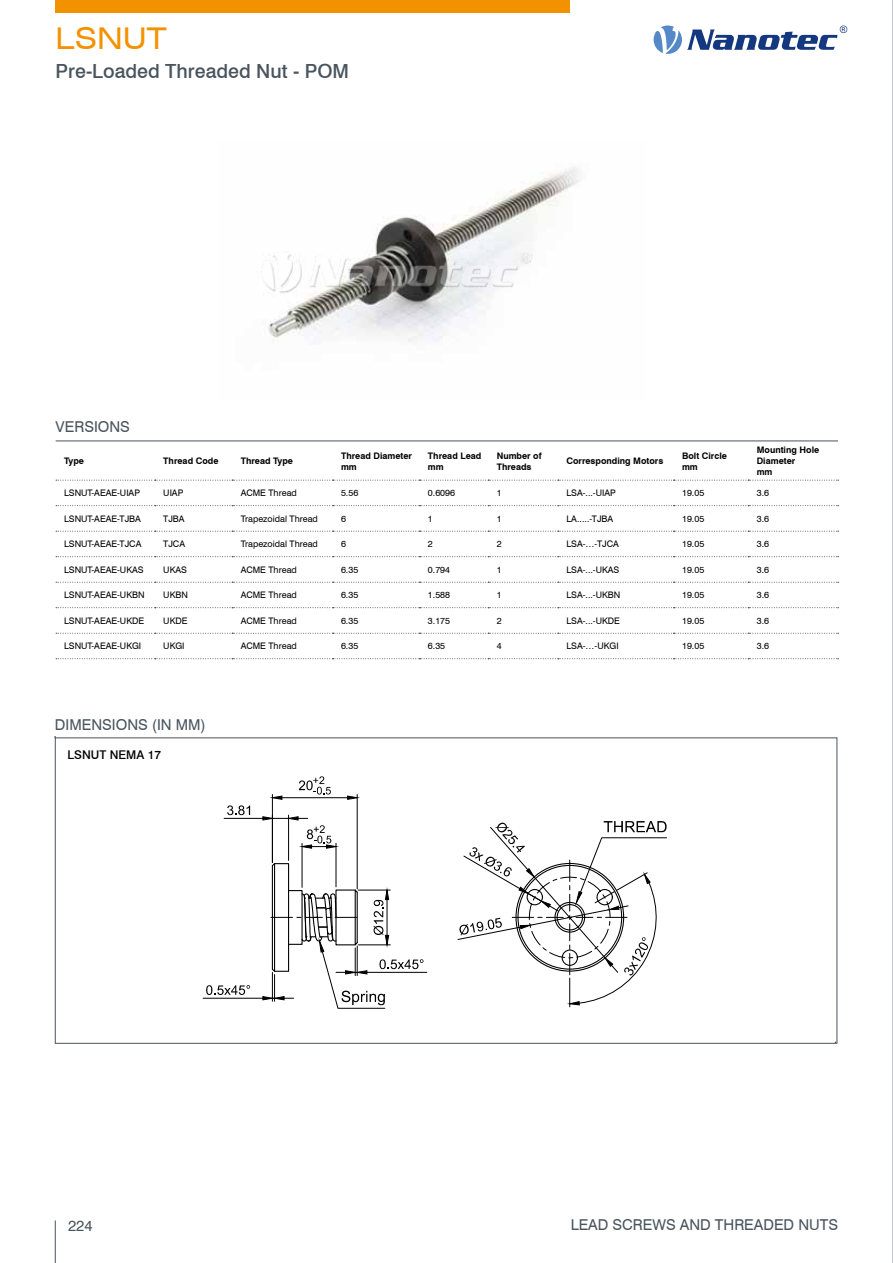
<style>
.page{position:relative;width:893px;height:1263px;background:#fff}
.page>*{position:absolute;margin:0;border:0;box-sizing:border-box;transform-origin:0 0}
.t1{font:expanded 30px "Swiss 721 BT";color:#f39200}
.t2{font:500 19.5px "Swiss 721 BT";color:#49545d}
.t3{font:15px "Swiss 721 BT";color:#49545d}
.t4{font:500 12px "Swiss 721 BT";color:#000}
.t5{font:9px "Swiss 721 BT";color:#000}
.t6{font:700 9px/10.8px "Swiss 721 BT";color:#000}
</style>
<div class="page">
<hr style="left:55px;top:1220px;width:1px;height:43px;background:#49545d">
<div style="left:55px;top:0;width:515px;height:13px;background:#f39200"></div>
<svg style="left:654px;top:26px;width:193px;height:28px"></svg>
<img style="left:268px;top:167px;width:313px;height:175px">
<hr style="left:56px;top:441px;width:782px;height:1px;background:#49545d">
<svg style="left:56px;top:480px;width:783px;height:1px"></svg>
<svg style="left:56px;top:505px;width:783px;height:1px"></svg>
<svg style="left:56px;top:531px;width:783px;height:1px"></svg>
<svg style="left:56px;top:556px;width:783px;height:1px"></svg>
<svg style="left:56px;top:582px;width:783px;height:1px"></svg>
<svg style="left:56px;top:607px;width:783px;height:1px"></svg>
<svg style="left:56px;top:633px;width:783px;height:1px"></svg>
<svg style="left:56px;top:658px;width:783px;height:1px"></svg>
<hr style="left:288px;top:815px;width:1px;height:45px;background:#000">
<hr style="left:224px;top:818px;width:39px;height:1px;background:#000">
<svg style="left:227px;top:805px;width:23px;height:10px"></svg>
<hr style="left:302px;top:843px;width:1px;height:44px;background:#000">
<hr style="left:336px;top:843px;width:1px;height:44px;background:#000">
<svg style="left:262px;top:816px;width:75px;height:33px"></svg>
<hr style="left:272px;top:794px;width:1px;height:68px;background:#000">
<hr style="left:357px;top:794px;width:1px;height:95px;background:#000">
<hr style="left:282px;top:797px;width:66px;height:1px;background:#000">
<svg style="left:272px;top:795px;width:11px;height:5px"></svg>
<svg style="left:347px;top:795px;width:11px;height:5px"></svg>
<svg style="left:299px;top:776px;width:32px;height:18px"></svg>
<svg style="left:457px;top:821px;width:210px;height:186px"></svg>
<hr style="left:203px;top:998px;width:60px;height:1px;background:#000">
<svg style="left:206px;top:985px;width:44px;height:10px"></svg>
<hr style="left:367px;top:972px;width:60px;height:1px;background:#000">
<svg style="left:262px;top:861px;width:161px;height:148px"></svg>
<img style="left:262px;top:244px;width:282px;height:67px">
<hr style="left:892px;top:0;width:1px;height:1263px;background:#8b949f">
<h1 class="t1" style="left:56px;top:21px;width:112px">LSNUT</h1>
<h2 class="t2" style="left:56px;top:59px;width:295px">Pre-Loaded Threaded Nut - POM</h2>
<h3 class="t3" style="left:56px;top:418px;width:76px">VERSIONS</h3>
<p class="t6" style="left:64px;top:456px;width:21px">Type</p>
<p class="t6" style="left:163px;top:456px;width:57px">Thread Code</p>
<p class="t6" style="left:241px;top:456px;width:54px">Thread Type</p>
<p class="t6" style="left:341px;top:450px;width:73px">Thread Diameter mm</p>
<p class="t6" style="left:428px;top:450px;width:55px">Thread Lead mm</p>
<p class="t6" style="left:497px;top:450px;width:46px">Number of<br>Threads</p>
<p class="t6" style="left:566px;top:456px;width:98px">Corresponding Motors</p>
<p class="t6" style="left:682px;top:450px;width:46px">Bolt Circle mm</p>
<p class="t6" style="left:757px;top:445px;width:64px">Mounting Hole<br>Diameter<br>mm</p>
<p class="t5" style="left:64px;top:488px;width:77px">LSNUT-AEAE-UIAP</p>
<p class="t5" style="left:163px;top:488px;width:22px">UIAP</p>
<p class="t5" style="left:241px;top:488px;width:58px">ACME Thread</p>
<p class="t5" style="left:341px;top:488px;width:19px">5.56</p>
<p class="t5" style="left:428px;top:488px;width:29px">0.6096</p>
<p class="t5" style="left:497px;top:488px;width:6px">1</p>
<p class="t5" style="left:566px;top:488px;width:51px">LSA-...-UIAP</p>
<p class="t5" style="left:682px;top:488px;width:24px">19.05</p>
<p class="t5" style="left:757px;top:488px;width:14px">3.6</p>
<p class="t5" style="left:64px;top:513px;width:78px">LSNUT-AEAE-TJBA</p>
<p class="t5" style="left:163px;top:513px;width:23px">TJBA</p>
<p class="t5" style="left:241px;top:513px;width:79px">Trapezoidal Thread</p>
<p class="t5" style="left:341px;top:513px;width:6px">6</p>
<p class="t5" style="left:428px;top:513px;width:6px">1</p>
<p class="t5" style="left:497px;top:513px;width:6px">1</p>
<p class="t5" style="left:566px;top:513px;width:48px">LA.....-TJBA</p>
<p class="t5" style="left:682px;top:513px;width:24px">19.05</p>
<p class="t5" style="left:757px;top:513px;width:14px">3.6</p>
<p class="t5" style="left:64px;top:539px;width:79px">LSNUT-AEAE-TJCA</p>
<p class="t5" style="left:163px;top:539px;width:23px">TJCA</p>
<p class="t5" style="left:241px;top:539px;width:79px">Trapezoidal Thread</p>
<p class="t5" style="left:341px;top:539px;width:6px">6</p>
<p class="t5" style="left:428px;top:539px;width:6px">2</p>
<p class="t5" style="left:497px;top:539px;width:6px">2</p>
<p class="t5" style="left:566px;top:539px;width:54px">LSA-…-TJCA</p>
<p class="t5" style="left:682px;top:539px;width:24px">19.05</p>
<p class="t5" style="left:757px;top:539px;width:14px">3.6</p>
<p class="t5" style="left:64px;top:564px;width:81px">LSNUT-AEAE-UKAS</p>
<p class="t5" style="left:163px;top:564px;width:25px">UKAS</p>
<p class="t5" style="left:241px;top:564px;width:58px">ACME Thread</p>
<p class="t5" style="left:341px;top:564px;width:19px">6.35</p>
<p class="t5" style="left:428px;top:564px;width:24px">0.794</p>
<p class="t5" style="left:497px;top:564px;width:6px">1</p>
<p class="t5" style="left:566px;top:564px;width:54px">LSA-...-UKAS</p>
<p class="t5" style="left:682px;top:564px;width:24px">19.05</p>
<p class="t5" style="left:757px;top:564px;width:14px">3.6</p>
<p class="t5" style="left:64px;top:590px;width:82px">LSNUT-AEAE-UKBN</p>
<p class="t5" style="left:163px;top:590px;width:26px">UKBN</p>
<p class="t5" style="left:241px;top:590px;width:58px">ACME Thread</p>
<p class="t5" style="left:341px;top:590px;width:19px">6.35</p>
<p class="t5" style="left:428px;top:590px;width:24px">1.588</p>
<p class="t5" style="left:497px;top:590px;width:6px">1</p>
<p class="t5" style="left:566px;top:590px;width:55px">LSA-...-UKBN</p>
<p class="t5" style="left:682px;top:590px;width:24px">19.05</p>
<p class="t5" style="left:757px;top:590px;width:14px">3.6</p>
<p class="t5" style="left:64px;top:615px;width:82px">LSNUT-AEAE-UKDE</p>
<p class="t5" style="left:163px;top:615px;width:26px">UKDE</p>
<p class="t5" style="left:241px;top:615px;width:58px">ACME Thread</p>
<p class="t5" style="left:341px;top:615px;width:19px">6.35</p>
<p class="t5" style="left:428px;top:615px;width:24px">3.175</p>
<p class="t5" style="left:497px;top:615px;width:6px">2</p>
<p class="t5" style="left:566px;top:615px;width:55px">LSA-...-UKDE</p>
<p class="t5" style="left:682px;top:615px;width:24px">19.05</p>
<p class="t5" style="left:757px;top:615px;width:14px">3.6</p>
<p class="t5" style="left:64px;top:641px;width:79px">LSNUT-AEAE-UKGI</p>
<p class="t5" style="left:163px;top:641px;width:23px">UKGI</p>
<p class="t5" style="left:241px;top:641px;width:58px">ACME Thread</p>
<p class="t5" style="left:341px;top:641px;width:19px">6.35</p>
<p class="t5" style="left:428px;top:641px;width:19px">6.35</p>
<p class="t5" style="left:497px;top:641px;width:6px">4</p>
<p class="t5" style="left:566px;top:641px;width:54px">LSA-…-UKGI</p>
<p class="t5" style="left:682px;top:641px;width:24px">19.05</p>
<p class="t5" style="left:757px;top:641px;width:14px">3.6</p>
<h3 class="t3" style="left:55px;top:715px;width:152px">DIMENSIONS (IN MM)</h3>
<h3 class="t4" style="left:68px;top:748px;width:95px">LSNUT NEMA 17</h3>
<h3 class="t3" style="left:68px;top:1216px;width:26px">224</h3>
<h3 class="t3" style="left:571px;top:1215px;width:269px">LEAD SCREWS AND THREADED NUTS</h3>
</div>
